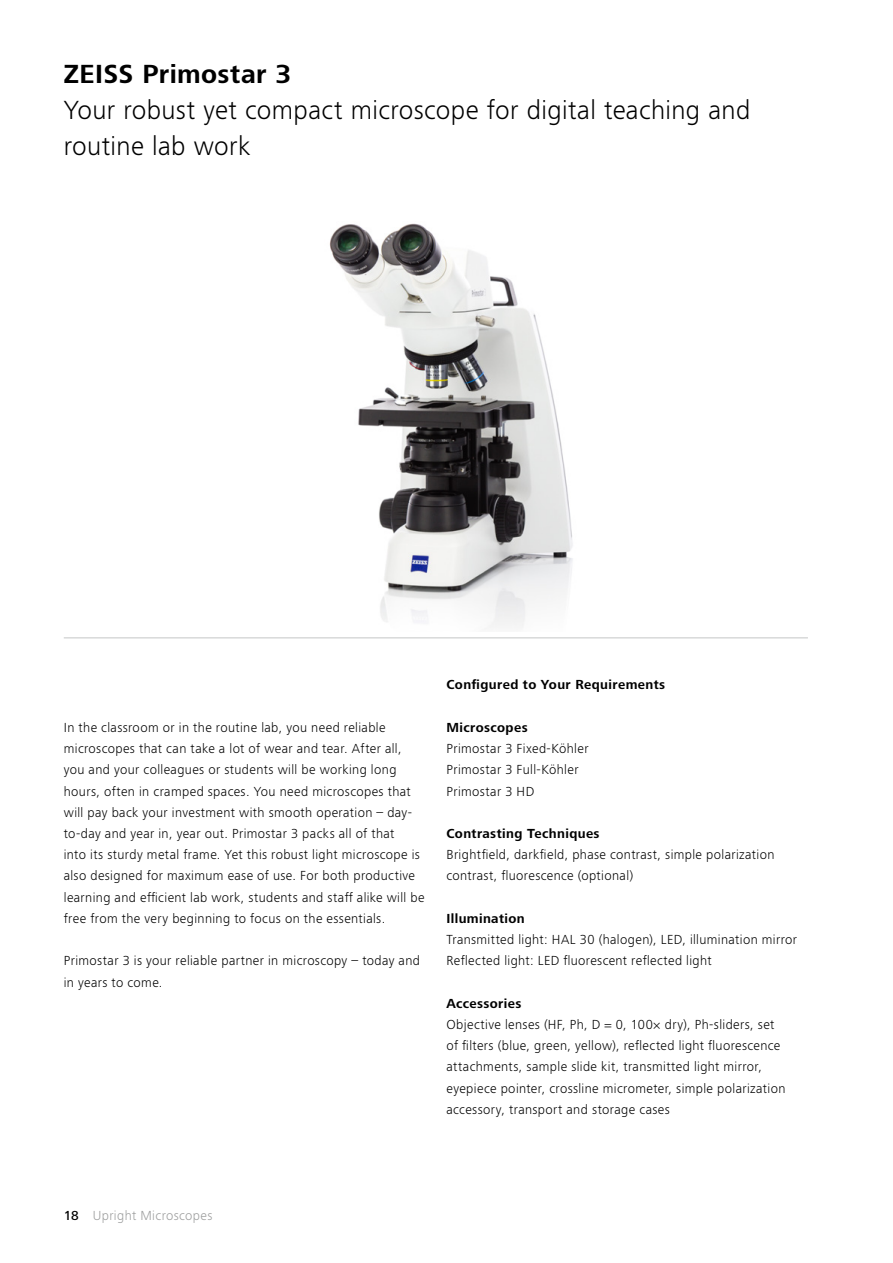
<style>
.page{position:relative;width:893px;height:1263px;background:#fff}
.page>*{position:absolute;margin:0;border:0;box-sizing:border-box;transform-origin:0 0}
.t1{font:300 27px/36px "ZEISS Frutiger Next W1 G";letter-spacing:.01em;color:#000}
.t2{font:700 27px "ZEISS Frutiger Next W1 G";letter-spacing:.015em;color:#000}
.t3{font:300 13.5px/21.1px "ZEISS Frutiger Next W1 G";letter-spacing:.03em;color:#000}
.t4{font:700 13.5px "ZEISS Frutiger Next W1 G";letter-spacing:.03em;color:#000}
.t5{font:300 13.5px "ZEISS Frutiger Next W1 G";letter-spacing:.03em;color:#9c9d9d}
.s1{font-weight:700}
.s2{font-style:italic}
.s3{font-weight:500;color:#000}
</style>
<div class="page">
<hr style="left:64px;top:637px;width:744px;height:1px;background:#c5c6c6">
<img style="left:329px;top:223px;width:244px;height:405px">
<h1 class="t2" style="left:64px;top:55px;width:229px">ZEISS Primostar 3</h1>
<h1 class="t1" style="left:64px;top:91px;width:688px">Your robust yet compact microscope for digital teaching and routine lab work</h1>
<p class="t3" style="left:64px;top:716px;width:362px">In the classroom or in the routine lab, you need reliable microscopes that can take a lot of wear and tear. After all, you and your colleagues or students will be working long hours, often in cramped spaces. You need microscopes that will pay back your investment with smooth operation – day&shy;to-day and year in, year out. Primostar 3 packs all of that<br>into its sturdy metal frame. Yet this robust light microscope is also designed for maximum ease of use. For both productive learning and efficient lab work, students and staff alike will be free from the very beginning to focus on the essentials.</p>
<p class="t3" style="left:64px;top:949px;width:358px">Primostar 3 is your reliable partner in microscopy – today and in years to come.</p>
<p class="t4" style="left:446px;top:675px;width:220px">Configured to Your Requirements</p>
<p class="t4" style="left:446px;top:718px;width:83px">Microscopes</p>
<p class="t3" style="left:446px;top:737px;width:144px">Primostar 3 Fixed-Köhler<br>Primostar 3 Full-Köhler<br>Primostar 3 HD</p>
<p class="t4" style="left:446px;top:824px;width:155px">Contrasting Techniques</p>
<p class="t3" style="left:446px;top:843px;width:330px">Brightfield, darkfield, phase contrast, simple polarization contrast, fluorescence (optional)</p>
<p class="t4" style="left:446px;top:909px;width:80px">Illumination</p>
<p class="t3" style="left:446px;top:928px;width:352px">Transmitted light: HAL 30 (halogen), LED, illumination mirror<br>Reflected light: LED fluorescent reflected light</p>
<p class="t3" style="left:446px;top:992px;width:341px"><span class="s1">Accessories<br></span>Objective lenses (HF, Ph, D = 0, 100<span class="s2">×</span> dry), Ph-sliders, set of filters (blue, green, yellow), reflected light fluorescence attachments, sample slide kit, transmitted light mirror, eyepiece pointer, crossline micrometer, simple polarization accessory, transport and storage cases</p>
<p class="t5" style="left:64px;top:1206px;width:150px"><span class="s3">18</span> Upright Microscopes</p>
</div>
